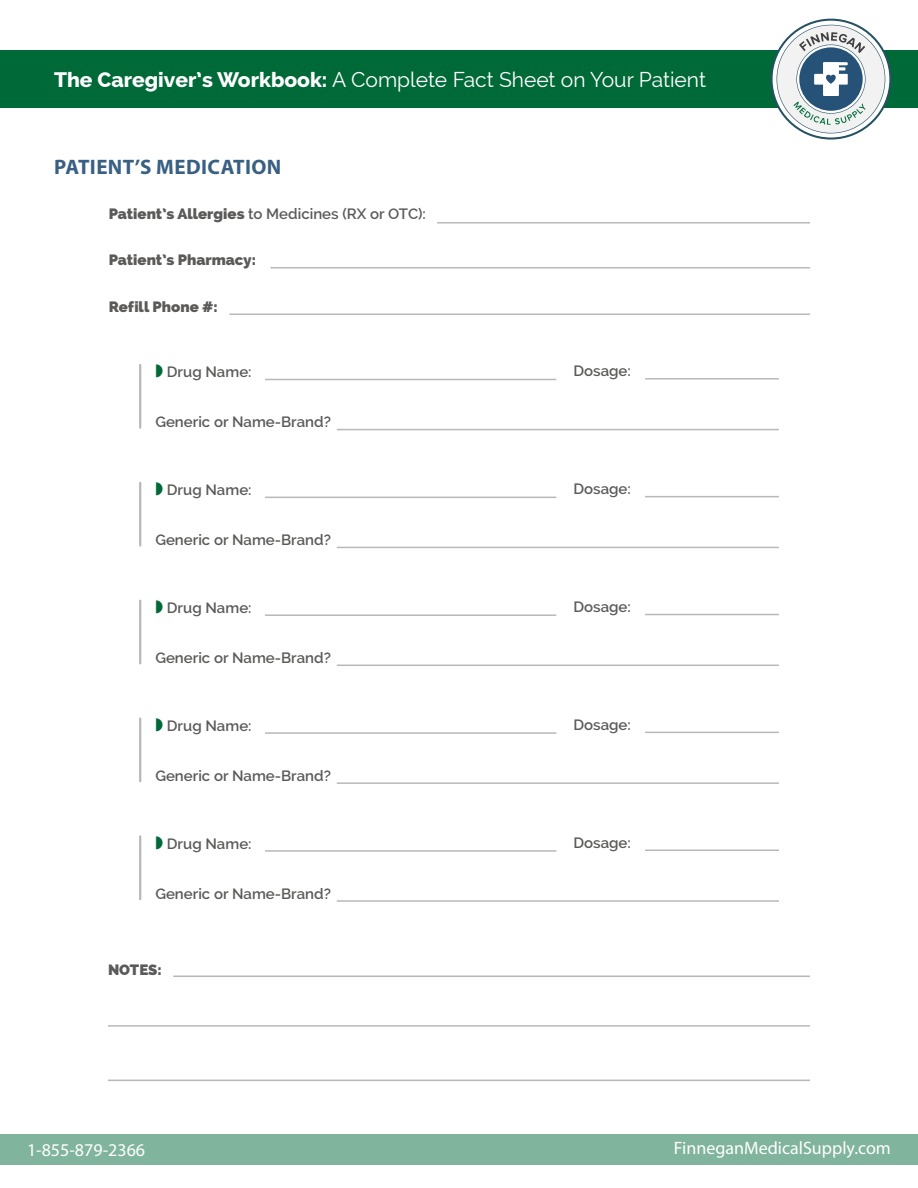
<style>
.page{position:relative;width:918px;height:1188px;background:#fff}
.page>*{position:absolute;margin:0;border:0;box-sizing:border-box;transform-origin:0 0}
.Page_Heading{font:21px "Raleway";color:#fff}
.Heading_1{font:700 21px "Myriad Pro";letter-spacing:.02em;color:#396083}
.t1{font:18px "Myriad Pro";color:#fff}
.Paragraph_Check_List{font:600 15px "Raleway";color:#5b5a59}
.Paragraph_Check_List-2{font:800 15px "Raleway";color:#5b5a59}
.s1{font-weight:800}
</style>
<div class="page">
<div style="left:0;top:1134px;width:918px;height:31px;background:#80b49c"></div>
<div style="left:0;top:50px;width:918px;height:58px;background:#006938"></div>
<svg style="left:771px;top:19px;width:120px;height:121px"></svg>
<hr style="left:437px;top:222px;width:373px;height:1px;background:#b8b8b8">
<hr style="left:271px;top:267px;width:539px;height:2px;background:#b8b8b8">
<hr style="left:230px;top:313px;width:580px;height:2px;background:#b8b8b8">
<hr style="left:173px;top:976px;width:637px;height:1px;background:#b8b8b8">
<hr style="left:108px;top:1025px;width:702px;height:2px;background:#b8b8b8">
<hr style="left:108px;top:1080px;width:702px;height:1px;background:#b8b8b8">
<hr style="left:265px;top:379px;width:291px;height:1px;background:#b8b8b8">
<hr style="left:337px;top:429px;width:442px;height:1px;background:#b8b8b8">
<hr style="left:645px;top:378px;width:134px;height:2px;background:#b8b8b8">
<hr style="left:139px;top:365px;width:2px;height:63px;background:#b8b8b8">
<hr style="left:265px;top:497px;width:291px;height:1px;background:#b8b8b8">
<hr style="left:337px;top:547px;width:442px;height:1px;background:#b8b8b8">
<hr style="left:645px;top:496px;width:134px;height:1px;background:#b8b8b8">
<hr style="left:139px;top:483px;width:2px;height:63px;background:#b8b8b8">
<hr style="left:265px;top:614px;width:291px;height:2px;background:#b8b8b8">
<hr style="left:337px;top:665px;width:442px;height:1px;background:#b8b8b8">
<hr style="left:645px;top:614px;width:134px;height:1px;background:#b8b8b8">
<hr style="left:139px;top:601px;width:2px;height:62px;background:#b8b8b8">
<hr style="left:265px;top:732px;width:291px;height:2px;background:#b8b8b8">
<hr style="left:337px;top:782px;width:442px;height:2px;background:#b8b8b8">
<hr style="left:645px;top:732px;width:134px;height:1px;background:#b8b8b8">
<hr style="left:139px;top:719px;width:2px;height:62px;background:#b8b8b8">
<hr style="left:265px;top:850px;width:291px;height:2px;background:#b8b8b8">
<hr style="left:337px;top:900px;width:442px;height:2px;background:#b8b8b8">
<hr style="left:645px;top:849px;width:134px;height:2px;background:#b8b8b8">
<hr style="left:139px;top:836px;width:2px;height:63px;background:#b8b8b8">
<p class="Page_Heading" style="left:54px;top:67px;width:653px"><span class="s1">The Caregiver’s Workbook:</span> A Complete Fact Sheet on Your Patient</p>
<p class="Heading_1" style="left:54px;top:154px;width:229px">PATIENT’S MEDICATION</p>
<p class="Paragraph_Check_List" style="left:109px;top:205px;width:319px"><span class="s1">Patient’s Allergies</span> to Medicines (RX or OTC):</p>
<p class="Paragraph_Check_List-2" style="left:109px;top:251px;width:149px">Patient’s Pharmacy:</p>
<p class="Paragraph_Check_List-2" style="left:109px;top:298px;width:111px">Refill Phone #:</p>
<p class="Paragraph_Check_List" style="left:167px;top:363px;width:86px">Drug Name:</p>
<p class="Paragraph_Check_List" style="left:155px;top:413px;width:177px">Generic or Name-Brand?</p>
<p class="Paragraph_Check_List" style="left:167px;top:481px;width:86px">Drug Name:</p>
<p class="Paragraph_Check_List" style="left:155px;top:531px;width:177px">Generic or Name-Brand?</p>
<p class="Paragraph_Check_List" style="left:167px;top:599px;width:86px">Drug Name:</p>
<p class="Paragraph_Check_List" style="left:155px;top:649px;width:177px">Generic or Name-Brand?</p>
<p class="Paragraph_Check_List" style="left:167px;top:717px;width:86px">Drug Name:</p>
<p class="Paragraph_Check_List" style="left:155px;top:767px;width:177px">Generic or Name-Brand?</p>
<p class="Paragraph_Check_List" style="left:167px;top:835px;width:86px">Drug Name:</p>
<p class="Paragraph_Check_List" style="left:155px;top:885px;width:177px">Generic or Name-Brand?</p>
<p class="Paragraph_Check_List-2" style="left:108px;top:961px;width:55px">NOTES:</p>
<p class="Paragraph_Check_List" style="left:573px;top:363px;width:59px">Dosage:</p>
<p class="Paragraph_Check_List" style="left:573px;top:480px;width:59px">Dosage:</p>
<p class="Paragraph_Check_List" style="left:573px;top:598px;width:59px">Dosage:</p>
<p class="Paragraph_Check_List" style="left:573px;top:716px;width:59px">Dosage:</p>
<p class="Paragraph_Check_List" style="left:573px;top:834px;width:59px">Dosage:</p>
<p class="t1" style="left:27px;top:1138px;width:120px">1-855-879-2366</p>
<p class="t1" style="left:674px;top:1137px;width:219px">FinneganMedicalSupply.com</p>
</div>
